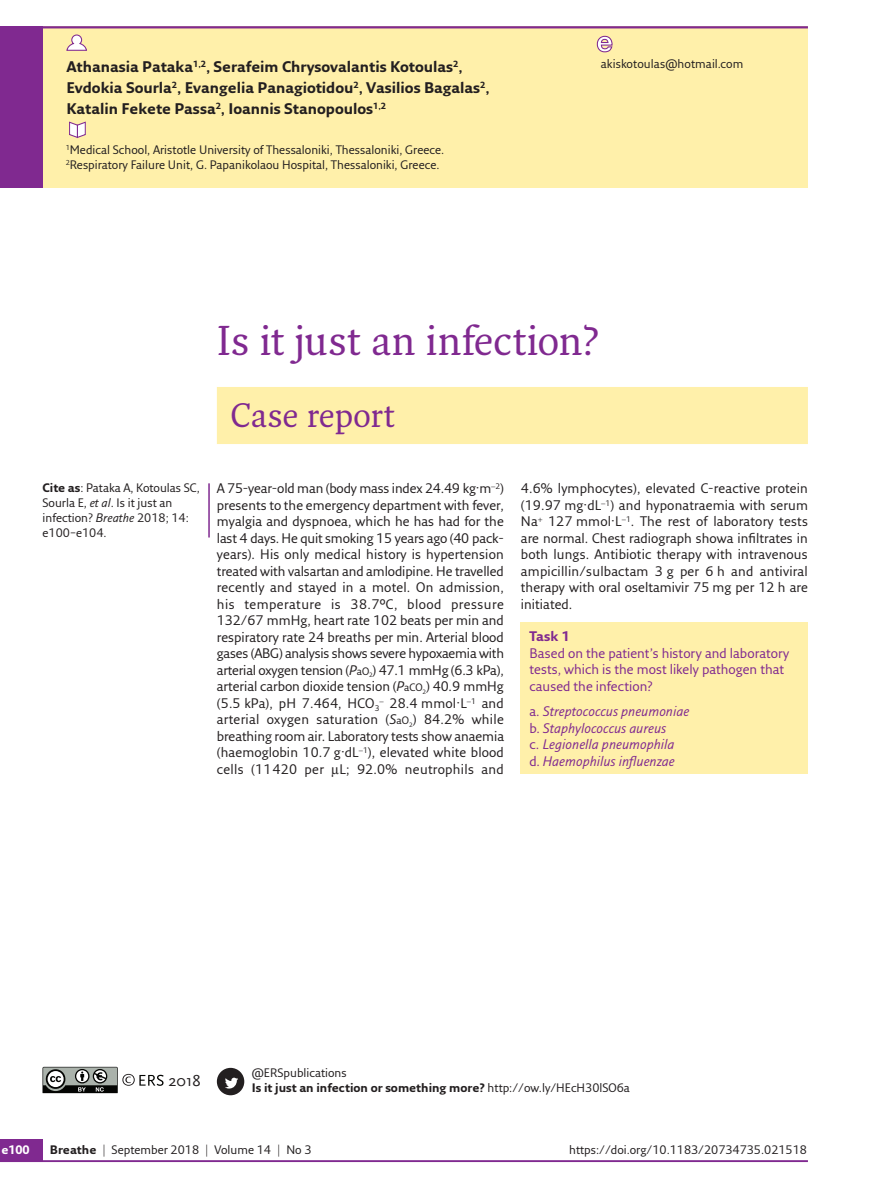
<style>
.page{position:relative;width:893px;height:1191px;background:#fff}
.page>*{position:absolute;margin:0;border:0;box-sizing:border-box;transform-origin:0 0}
.t1{font:40.5px "Fresco Std";color:#802990}
.t2{font:33px "Fresco Std";letter-spacing:-.005em;color:#802990}
.t3{font:16.5px "Scala Sans";color:#231f20}
.t4{font:700 15px/21px "Fresco Sans Pro";color:#231f20}
.t5{font:13.5px/16.5px "Fresco Sans Pro";letter-spacing:.005em;color:#231f20;text-align:justify}
.t6{font:13.5px/16.5px "Fresco Sans Pro";color:#802990}
.t7{font:italic 13.5px/16.5px "Fresco Sans Pro";color:#802990}
.t8{font:700 13.5px "Fresco Sans Pro";color:#802990}
.t9{font:12px/15px "Fresco Sans Pro";color:#231f20}
.t10{font:700 12px "Fresco Sans Pro";color:#fff}
.s1{font-weight:700}
.s2{font-style:italic}
.s3{font-size:10.5px}
.s4{font-style:normal}
</style>
<div class="page">
<hr style="left:0;top:1160px;width:808px;height:2px;background:#802990">
<div style="left:0;top:1138px;width:43px;height:23px;background:#802990"></div>
<div style="left:0;top:26px;width:808px;height:162px;background:#fff0aa"></div>
<hr style="left:0;top:26px;width:808px;height:2px;background:#802990">
<div style="left:0;top:26px;width:43px;height:162px;background:#802990"></div>
<svg style="left:596px;top:35px;width:17px;height:18px"></svg>
<svg style="left:43px;top:1066px;width:121px;height:27px"></svg>
<hr style="left:208px;top:483px;width:2px;height:54px;background:#802990">
<svg style="left:69px;top:121px;width:17px;height:18px"></svg>
<svg style="left:66px;top:34px;width:21px;height:17px"></svg>
<div style="left:217px;top:387px;width:591px;height:57px;background:#fff0aa"></div>
<div style="left:218px;top:1068px;width:26px;height:26px;background:#231f20;border-radius:50%"></div>
<div style="left:217px;top:1067px;width:27px;height:28px;border:2px solid #231f20;border-radius:50%"></div>
<div style="left:219px;top:1070px;width:23px;height:23px;background:#231f20;border-radius:50%"></div>
<svg style="left:225px;top:1077px;width:13px;height:11px"></svg>
<div style="left:521px;top:622px;width:287px;height:152px;background:#fff0aa"></div>
<p class="t4" style="left:66px;top:56px;width:398px">Athanasia Pataka<sup>1,2</sup>, Serafeim Chrysovalantis Kotoulas<sup>2</sup>,</p>
<p class="t9" style="left:601px;top:56px;width:144px">akiskotoulas@hotmail.com</p>
<p class="t4" style="left:66px;top:77px;width:425px">Evdokia Sourla<sup>2</sup>, Evangelia Panagiotidou<sup>2</sup>, Vasilios Bagalas<sup>2</sup>,<br>Katalin Fekete Passa<sup>2</sup>, Ioannis Stanopoulos<sup>1,2</sup></p>
<p class="t9" style="left:66px;top:141px;width:380px"><sup>1</sup>Medical School, Aristotle University of Thessaloniki, Thessaloniki, Greece.<br><sup>2</sup>Respiratory Failure Unit, G. Papanikolaou Hospital, Thessaloniki, Greece.</p>
<h1 class="t1" style="left:217px;top:315px;width:384px">Is it just an infection?</h1>
<h2 class="t2" style="left:230px;top:394px;width:166px">Case report</h2>
<p class="t9" style="left:43px;top:480px;width:159px"><span class="s1">Cite as</span>: Pataka A, Kotoulas SC,<br>Sourla E, <span class="s2">et al</span>. Is it just an infection? <span class="s2">Breathe</span> 2018; 14: e100–e104.</p>
<p class="t5" style="left:217px;top:480px;width:289px">A 75-year-old man (body mass index 24.49 kg·m−<sup>2</sup>) presents to the emergency department with fever, myalgia and dyspnoea, which he has had for the last 4 days. He quit smoking 15 years ago (40 pack&shy;years). His only medical history is hypertension treated with valsartan and amlodipine. He travelled recently and stayed in a motel. On admission, his temperature is 38.7°C, blood pressure 132/67 mmHg, heart rate 102 beats per min and respiratory rate 24 breaths per min. Arterial blood gases (ABG) analysis shows severe hypoxaemia with arterial oxygen tension (<span class="s2">P</span><span class="s3">aO</span><sub>2</sub>) 47.1 mmHg (6.3 kPa), arterial carbon dioxide tension (<span class="s2">P</span><span class="s3">aCO</span><sub>2</sub>) 40.9 mmHg (5.5 kPa), pH 7.464, HCO<sub>3</sub>− 28.4 mmol·L−<sup>1</sup> and arterial oxygen saturation (<span class="s2">S</span><span class="s3">aO</span><sub>2</sub>) 84.2% while breathing room air. Laboratory tests show anaemia (haemoglobin 10.7 g·dL−<sup>1</sup>), elevated white blood cells (11420 per L; 92.0% neutrophils and</p>
<p class="t5" style="left:521px;top:480px;width:289px">4.6% lymphocytes), elevated C-reactive protein (19.97 mg·dL−<sup>1</sup>) and hyponatraemia with serum Na 127 mmol·L−<sup>1</sup>. The rest of laboratory tests are normal. Chest radiograph showa infiltrates in both lungs. Antibiotic therapy with intravenous ampicillin/sulbactam 3 g per 6 h and antiviral therapy with oral oseltamivir 75 mg per 12 h are initiated.</p>
<p class="t8" style="left:529px;top:628px;width:42px">Task 1</p>
<p class="t6" style="left:529px;top:644px;width:261px">Based on the patient’s history and laboratory tests, which is the most likely pathogen that caused the infection?</p>
<p class="t7" style="left:529px;top:703px;width:161px"><span class="s4">a.</span> Streptococcus pneumoniae <span class="s4">b.</span> Staphylococcus aureus<br><span class="s4">c.</span> Legionella pneumophila<br><span class="s4">d.</span> Haemophilus influenzae</p>
<p class="t3" style="left:168px;top:1071px;width:34px">2018</p>
<p class="t9" style="left:252px;top:1064px;width:380px">@ERSpublications<br><span class="s1">Is it just an infection or something more?</span> http://ow.ly/HEcH30lSO6a</p>
<p class="t10" style="left:1px;top:1142px;width:30px">e100</p>
<p class="t9" style="left:50px;top:1142px;width:263px"><span class="s1">Breathe</span> | September 2018 | Volume 14 | No 3</p>
<p class="t9" style="left:569px;top:1142px;width:239px">https://doi.org/10.1183/20734735.021518</p>
</div>
